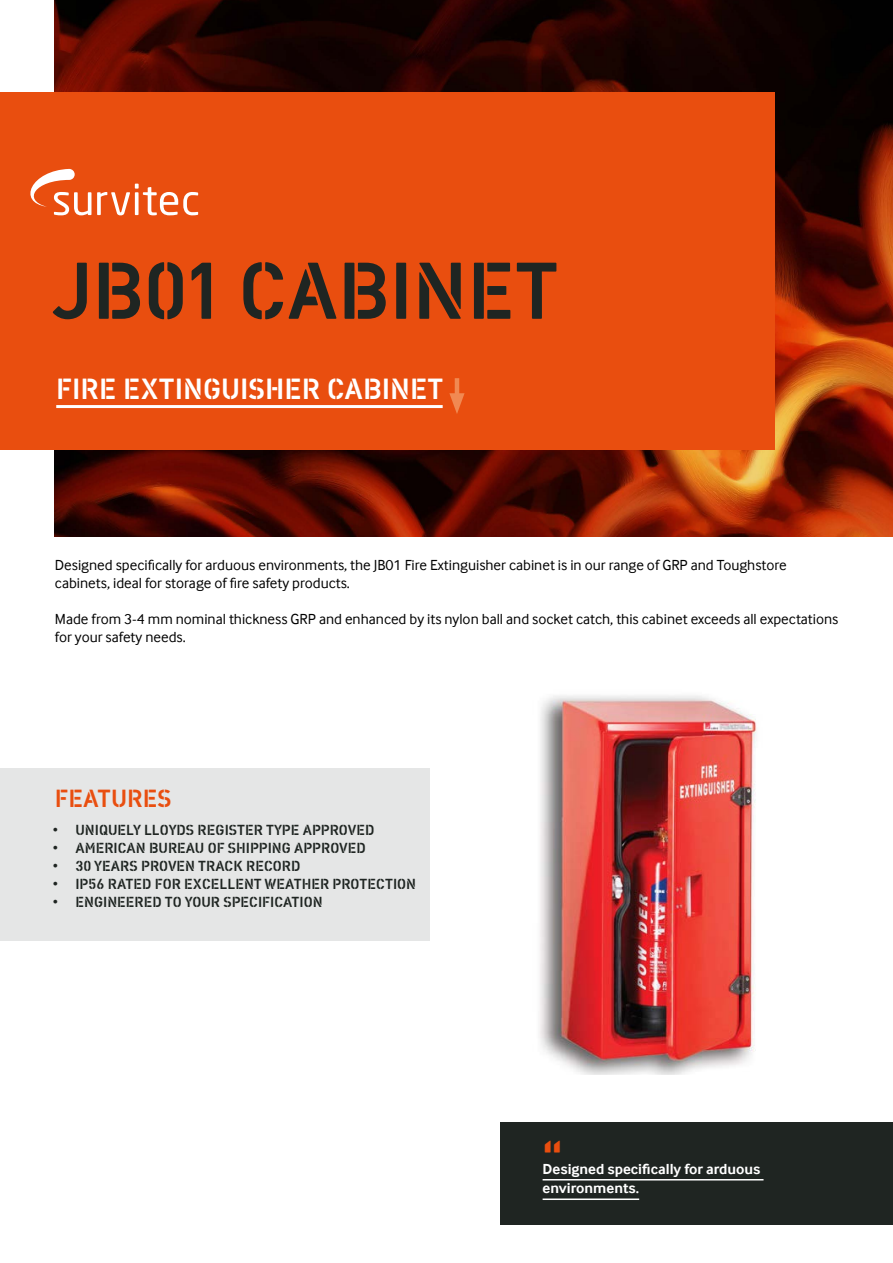
<style>
.page{position:relative;width:893px;height:1263px;background:#fff}
.page>*{position:absolute;margin:0;border:0;box-sizing:border-box;transform-origin:0 0}
.t1{font:82.5px "Vtg Stencil DIN";color:#1f2522}
.t2{font:48px "Vtg Stencil DIN";color:#e94e0f}
.t3{font:30px "Vtg Stencil DIN";color:#fff}
.t4{font:25.5px "Vtg Stencil DIN";color:#e94e0f}
.t5{font:15px/18px "Inter Face";color:#000}
.t6{font:15px "Vtg Stencil DIN";color:#1f2522}
.t7{font:700 15px/19.5px "Inter Face";color:#fff}
.s1{font-family:"Arial"}
</style>
<div class="page">
<img style="left:55px;top:0;width:838px;height:536px">
<div style="left:0;top:92px;width:775px;height:357px;background:#e94e0f"></div>
<hr style="left:56px;top:405px;width:387px;height:3px;background:#fff">
<div style="left:0;top:769px;width:429px;height:172px;background:#e5e6e6"></div>
<hr style="left:455px;top:378px;width:4px;height:23px;background:#f18952">
<svg style="left:449px;top:393px;width:16px;height:21px"></svg>
<img style="left:539px;top:695px;width:218px;height:379px">
<div style="left:500px;top:1122px;width:393px;height:102px;background:#1f2522"></div>
<hr style="left:543px;top:1179px;width:220px;height:1px;background:#fff">
<hr style="left:543px;top:1198px;width:96px;height:2px;background:#fff">
<svg style="left:97px;top:184px;width:101px;height:31px"></svg>
<svg style="left:30px;top:169px;width:61px;height:46px"></svg>
<h1 class="t1" style="left:52px;top:242px;width:508px">JB01 CABINET</h1>
<h3 class="t3" style="left:56px;top:371px;width:389px">FIRE EXTINGUISHER CABINET</h3>
<p class="t5" style="left:55px;top:558px;width:733px">Designed specifically for arduous environments, the JB01 Fire Extinguisher cabinet is in our range of GRP and Toughstore cabinets, ideal for storage of fire safety products.</p>
<p class="t5" style="left:55px;top:612px;width:785px">Made from 3-4 mm nominal thickness GRP and enhanced by its nylon ball and socket catch, this cabinet exceeds all expectations for your safety needs.</p>
<h3 class="t4" style="left:55px;top:784px;width:118px">FEATURES</h3>
<p class="t6" style="left:53px;top:821px;width:323px"><span class="s1">•</span> UNIQUELY LLOYDS REGISTER TYPE APPROVED</p>
<p class="t6" style="left:53px;top:839px;width:314px"><span class="s1">•</span> AMERICAN BUREAU OF SHIPPING APPROVED</p>
<p class="t6" style="left:53px;top:857px;width:249px"><span class="s1">•</span> 30 YEARS PROVEN TRACK RECORD</p>
<p class="t6" style="left:53px;top:875px;width:365px"><span class="s1">•</span> IP56 RATED FOR EXCELLENT WEATHER PROTECTION</p>
<p class="t6" style="left:53px;top:893px;width:271px"><span class="s1">•</span> ENGINEERED TO YOUR SPECIFICATION</p>
<h2 class="t2" style="left:543px;top:1129px;width:22px">“</h2>
<p class="t7" style="left:543px;top:1160px;width:219px">Designed specifically for arduous environments.</p>
</div>
